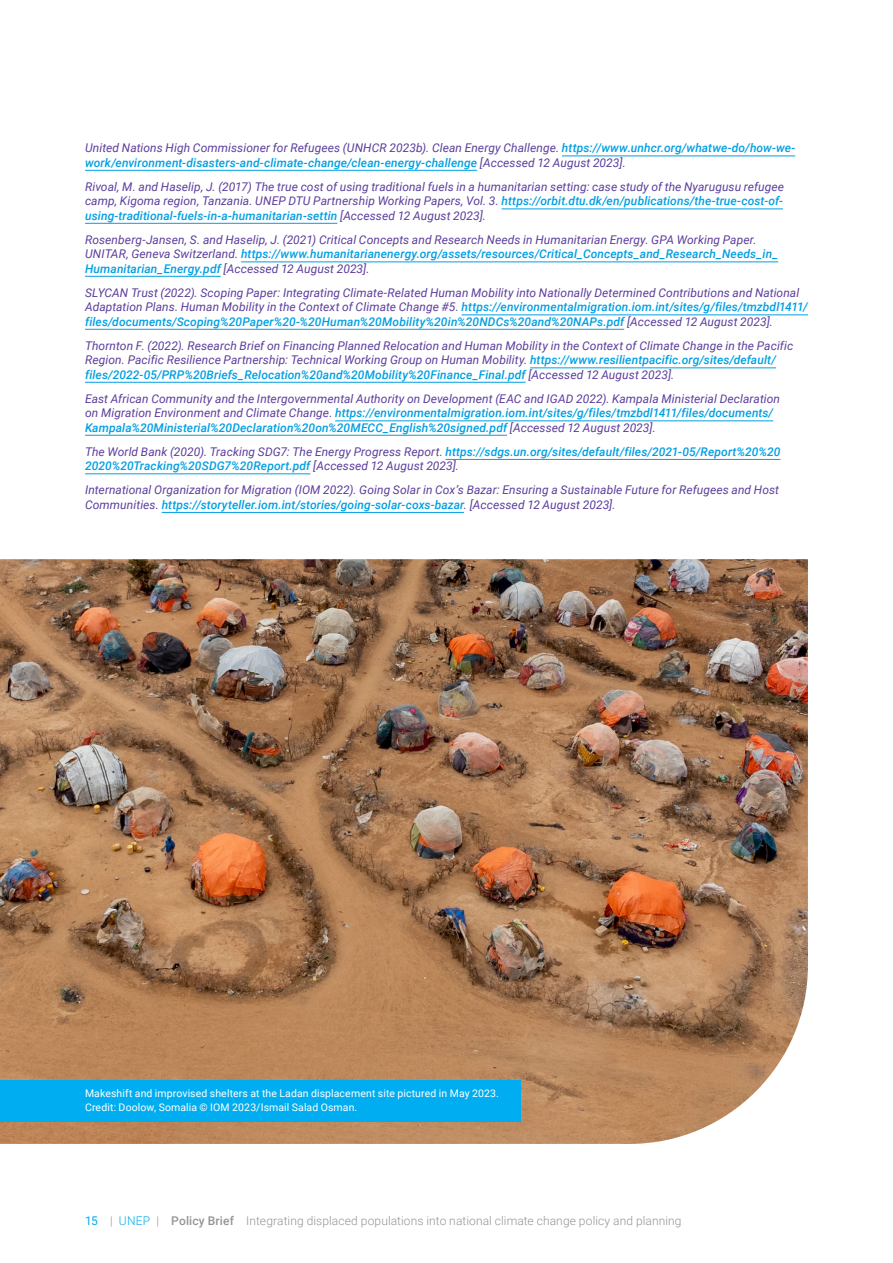
<style>
.page{position:relative;width:893px;height:1263px;background:#fff}
.page>*{position:absolute;margin:0;border:0;box-sizing:border-box;transform-origin:0 0}
.t1{font:italic 12px/14.4px "Roboto";letter-spacing:.005em;color:#5c3d9c}
.t2{font:italic 500 12px/14.4px "Roboto";letter-spacing:.005em;color:#009fe3}
.t3{font:300 12px "Roboto";letter-spacing:.01em;color:#949499}
.t4{font:10.5px/14.7px "Roboto";letter-spacing:.01em;color:#fff}
.s1{font-weight:400;color:#5c3d9c}
.s2{font-weight:500;color:#009fe3}
.s3{font-weight:400;color:#00adf0}
.s4{color:#00adf0}
.s5{font-weight:500}
</style>
<div class="page">
<hr style="left:562px;top:156px;width:233px;height:1px;background:#009fe3">
<hr style="left:85px;top:170px;width:392px;height:1px;background:#009fe3">
<hr style="left:502px;top:209px;width:281px;height:1px;background:#009fe3">
<hr style="left:85px;top:223px;width:252px;height:1px;background:#009fe3">
<hr style="left:241px;top:261px;width:537px;height:1px;background:#009fe3">
<hr style="left:85px;top:276px;width:136px;height:1px;background:#009fe3">
<hr style="left:462px;top:314px;width:346px;height:1px;background:#009fe3">
<hr style="left:85px;top:329px;width:539px;height:1px;background:#009fe3">
<hr style="left:530px;top:367px;width:246px;height:1px;background:#009fe3">
<hr style="left:85px;top:382px;width:441px;height:1px;background:#009fe3">
<hr style="left:335px;top:420px;width:438px;height:1px;background:#009fe3">
<hr style="left:85px;top:435px;width:422px;height:1px;background:#009fe3">
<hr style="left:446px;top:459px;width:334px;height:1px;background:#009fe3">
<hr style="left:85px;top:473px;width:225px;height:1px;background:#009fe3">
<hr style="left:162px;top:512px;width:302px;height:1px;background:#009fe3">
<img style="left:0;top:559px;width:808px;height:585px">
<div style="left:0;top:1080px;width:520px;height:42px;background:#00adf0"></div>
<p class="t2" style="left:85px;top:140px;width:711px"><span class="s1">United Nations High Commissioner for Refugees (UNHCR 2023b). Clean Energy Challenge.</span> https://www.unhcr.org/whatwe-do/how-we&shy;work/environment-disasters-and-climate-change/clean-energy-challenge <span class="s1">[Accessed 12 August 2023].</span></p>
<p class="t1" style="left:85px;top:179px;width:701px">Rivoal, M. and Haselip, J. (2017) The true cost of using traditional fuels in a humanitarian setting: case study of the Nyarugusu refugee camp, Kigoma region, Tanzania. UNEP DTU Partnership Working Papers, Vol. 3. <span class="s2">https://orbit.dtu.dk/en/publications/the-true-cost-of&shy;using-traditional-fuels-in-a-humanitarian-settin</span> [Accessed 12 August 2023].</p>
<p class="t1" style="left:85px;top:232px;width:695px">Rosenberg-Jansen, S. and Haselip, J. (2021) Critical Concepts and Research Needs in Humanitarian Energy. GPA Working Paper.<br>UNITAR, Geneva Switzerland. <span class="s2">https://www.humanitarianenergy.org/assets/resources/Critical_Concepts_and_Research_Needs_in_<br>Humanitarian_Energy.pdf</span> [Accessed 12 August 2023].</p>
<p class="t1" style="left:85px;top:285px;width:724px">SLYCAN Trust (2022). Scoping Paper: Integrating Climate-Related Human Mobility into Nationally Determined Contributions and National<br>Adaptation Plans. Human Mobility in the Context of Climate Change #5. <span class="s2">https://environmentalmigration.iom.int/sites/g/files/tmzbdl1411/ files/documents/Scoping%20Paper%20-%20Human%20Mobility%20in%20NDCs%20and%20NAPs.pdf</span> [Accessed 12 August 2023].</p>
<p class="t1" style="left:85px;top:338px;width:710px">Thornton F. (2022). Research Brief on Financing Planned Relocation and Human Mobility in the Context of Climate Change in the Pacific<br>Region. Pacific Resilience Partnership: Technical Working Group on Human Mobility. <span class="s2">https://www.resilientpacific.org/sites/default/ files/2022-05/PRP%20Briefs_Relocation%20and%20Mobility%20Finance_Final.pdf</span> [Accessed 12 August 2023].</p>
<p class="t1" style="left:85px;top:391px;width:697px">East African Community and the Intergovernmental Authority on Development (EAC and IGAD 2022). Kampala Ministerial Declaration on Migration Environment and Climate Change. <span class="s2">https://environmentalmigration.iom.int/sites/g/files/tmzbdl1411/files/documents/<br>Kampala%20Ministerial%20Declaration%20on%20MECC_English%20signed.pdf</span> [Accessed 12 August 2023].</p>
<p class="t2" style="left:85px;top:444px;width:697px"><span class="s1">The World Bank (2020). Tracking SDG7: The Energy Progress Report.</span> https://sdgs.un.org/sites/default/files/2021-05/Report%20%20<br>2020%20Tracking%20SDG7%20Report.pdf <span class="s1">[Accessed 12 August 2023].</span></p>
<p class="t1" style="left:85px;top:482px;width:696px">International Organization for Migration (IOM 2022). Going Solar in Cox’s Bazar: Ensuring a Sustainable Future for Refugees and Host<br>Communities. <span class="s2">https://storyteller.iom.int/stories/going-solar-coxs-bazar</span>. [Accessed 12 August 2023].</p>
<p class="t4" style="left:85px;top:1085px;width:415px">Makeshift and improvised shelters at the Ladan displacement site pictured in May 2023.<br>Credit: Doolow, Somalia © IOM 2023/Ismail Salad Osman.</p>
<p class="t3" style="left:85px;top:1213px;width:598px"><span class="s3">15</span> | <span class="s4">UNEP</span> | <span class="s5">Policy Brief</span> Integrating displaced populations into national climate change policy and planning</p>
</div>
